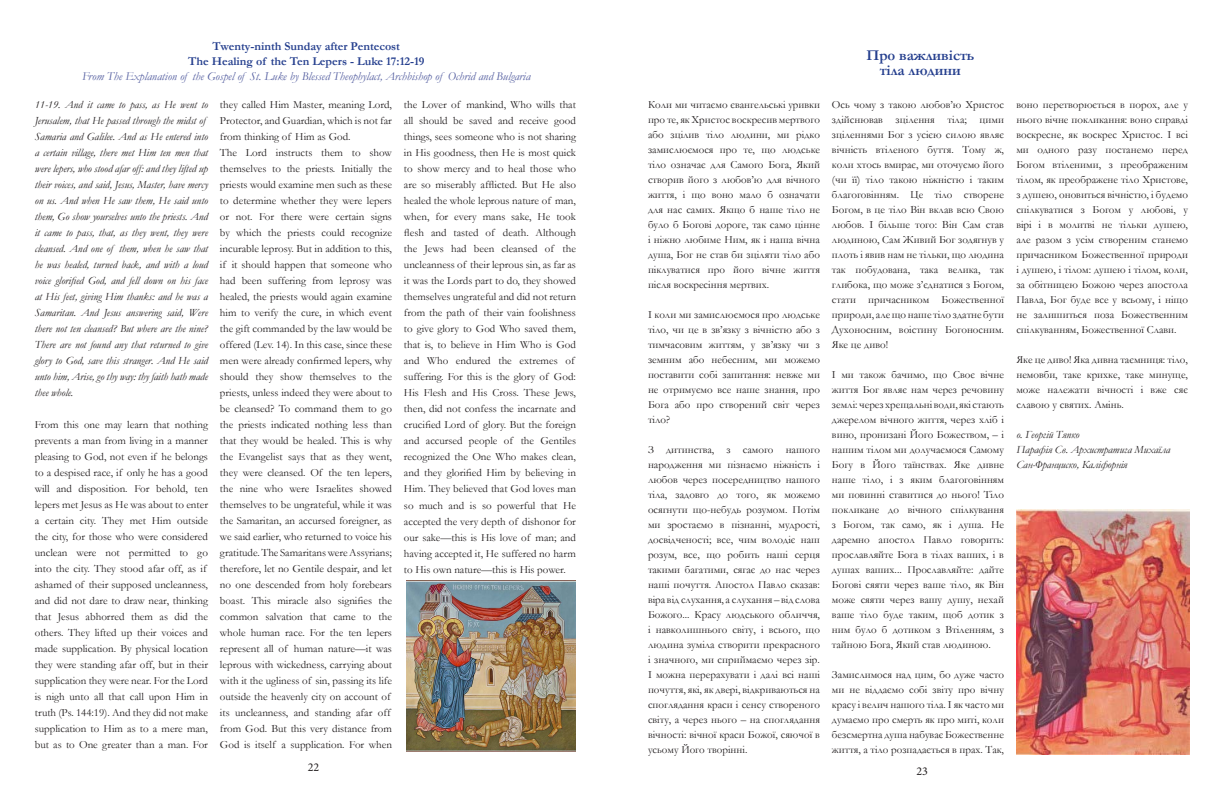
<style>
.page{position:relative;width:1224px;height:792px;background:#fff}
.page>*{position:absolute;margin:0;border:0;box-sizing:border-box;transform-origin:0 0}
.t1{font:700 15px/15px "Garamond";color:#253f8e;text-align:center}
.t2{font:italic 12px "Garamond";color:#545ea0}
.t3{font:700 12px/15px "Garamond";color:#253f8e;text-align:center}
.t4{font:12px "Minion Pro";color:#231f20}
.t5{font:11px/15px "Garamond";color:#231f20;text-align:justify}
.t6{font:italic 11px/16px "Garamond";color:#231f20}
</style>
<div class="page">
<img style="left:406px;top:580px;width:170px;height:172px">
<img style="left:1016px;top:510px;width:174px;height:245px">
<p class="t3" style="left:188px;top:39px;width:238px">Twenty-ninth Sunday after Pentecost<br>The Healing of the Ten Lepers - Luke 17:12-19</p>
<p class="t2" style="left:82px;top:68px;width:450px">From The Explanation of the Gospel of St. Luke by Blessed Theophylact, Archbishop of Ochrid and Bulgaria</p>
<p class="t6" style="left:35px;top:96px;width:175px">11-19. And it came to pass, as He went to Jerusalem, that He passed through the midst of Samaria and Galilee. And as He entered into a certain village, there met Him ten men that were lepers, who stood afar off: and they lifted up their voices, and said, Jesus, Master, have mercy on us. And when He saw them, He said unto them, Go show yourselves unto the priests. And it came to pass, that, as they went, they were cleansed. And one of them, when he saw that he was healed, turned back, and with a loud voice glorified God, and fell down on his face at His feet, giving Him thanks: and he was a Samaritan. And Jesus answering said, Were there not ten cleansed? But where are the nine?<br>There are not found any that returned to give glory to God, save this stranger. And He said unto him, Arise, go thy way: thy faith hath made thee whole.</p>
<p class="t5" style="left:35px;top:416px;width:175px;line-height:16px;text-align:left">From this one may learn that nothing prevents a man from living in a manner pleasing to God, not even if he belongs to a despised race, if only he has a good will and disposition. For behold, ten lepers met Jesus as He was about to enter a certain city. They met Him outside the city, for those who were considered unclean were not permitted to go into the city. They stood afar off, as if ashamed of their supposed uncleanness, and did not dare to draw near, thinking that Jesus abhorred them as did the others. They lifted up their voices and made supplication. By physical location they were standing afar off, but in their supplication they were near. For the Lord is nigh unto all that call upon Him in truth (Ps. 144:19). And they did not make supplication to Him as to a mere man, but as to One greater than a man. For</p>
<p class="t5" style="left:220px;top:96px;width:174px;line-height:16px;text-align:left">they called Him Master, meaning Lord, Protector, and Guardian, which is not far from thinking of Him as God.<br>The Lord instructs them to show themselves to the priests. Initially the priests would examine men such as these to determine whether they were lepers or not. For there were certain signs by which the priests could recognize incurable leprosy. But in addition to this, if it should happen that someone who had been suffering from leprosy was healed, the priests would again examine him to verify the cure, in which event the gift commanded by the law would be offered (Lev. 14). In this case, since these men were already confirmed lepers, why should they show themselves to the priests, unless indeed they were about to be cleansed? To command them to go the priests indicated nothing less than that they would be healed. This is why the Evangelist says that as they went, they were cleansed. Of the ten lepers, the nine who were Israelites showed themselves to be ungrateful, while it was the Samaritan, an accursed foreigner, as we said earlier, who returned to voice his gratitude. The Samaritans were Assyrians; therefore, let no Gentile despair, and let no one descended from holy forebears boast. This miracle also signifies the common salvation that came to the whole human race. For the ten lepers represent all of human nature—it was leprous with wickedness, carrying about with it the ugliness of sin, passing its life outside the heavenly city on account of its uncleanness, and standing afar off from God. But this very distance from God is itself a supplication. For when</p>
<p class="t5" style="left:404px;top:97px;width:174px;line-height:16px;text-align:left">the Lover of mankind, Who wills that all should be saved and receive good things, sees someone who is not sharing in His goodness, then He is most quick to show mercy and to heal those who are so miserably afflicted. But He also healed the whole leprous nature of man, when, for every mans sake, He took flesh and tasted of death. Although the Jews had been cleansed of the uncleanness of their leprous sin, as far as it was the Lords part to do, they showed themselves ungrateful and did not return from the path of their vain foolishness to give glory to God Who saved them, that is, to believe in Him Who is God and Who endured the extremes of suffering. For this is the glory of God:<br>His Flesh and His Cross. These Jews, then, did not confess the incarnate and crucified Lord of glory. But the foreign and accursed people of the Gentiles recognized the One Who makes clean, and they glorified Him by believing in Him. They believed that God loves man so much and is so powerful that He accepted the very depth of dishonor for our sake—this is His love of man; and having accepted it, He suffered no harm to His own nature—this is His power.</p>
<p class="t5" style="left:648px;top:97px;width:174px">Коли ми читаємо євангельські уривки про те, як Христос воскресив мертвого або зцілив тіло людини, ми рідко замислюємося про те, що людське тіло означає для Самого Бога, Який створив його з любов’ю для вічного життя, і що воно мало б означати для нас самих. Якщо б наше тіло не було б Богові дороге, так само цінне і ніжно любиме Ним, як і наша вічна душа, Бог не став би зціляти тіло або піклуватися про його вічне життя після воскресіння мертвих.</p>
<p class="t5" style="left:648px;top:307px;width:174px">І коли ми замислюємося про людське тіло, чи це в зв’язку з вічністю або з тимчасовим життям, у зв’язку чи з земним або небесним, ми можемо поставити собі запитання: невже ми не отримуємо все наше знання, про Бога або про створений світ через тіло?</p>
<p class="t5" style="left:648px;top:442px;width:174px">З дитинства, з самого нашого народження ми пізнаємо ніжність і любов через посередництво нашого тіла, задовго до того, як можемо осягнути що-небудь розумом. Потім ми зростаємо в пізнанні, мудрості, досвідченості; все, чим володіє наш розум, все, що робить наші серця такими багатими, сягає до нас через наші почуття. Апостол Павло сказав: віра від слухання, а слухання – від слова Божого... Красу людського обличчя, і навколишнього світу, і всього, що людина зуміла створити прекрасного і значного, ми сприймаємо через зір.<br>І можна перерахувати і далі всі наші почуття, які, як двері, відкриваються на споглядання краси і сенсу створеного світу, а через нього – на споглядання вічності: вічної краси Божої, сяючої в усьому Його творінні.</p>
<p class="t4" style="left:308px;top:759px;width:13px">22</p>
<h1 class="t1" style="left:866px;top:48px;width:110px">Про важливість тіла людини</h1>
<p class="t5" style="left:832px;top:97px;width:174px">Ось чому з такою любов’ю Христос здійснював зцілення тіла; цими зціленнями Бог з усією силою являє вічність втіленого буття. Тому ж, коли хтось вмирає, ми оточуємо його (чи її) тіло такою ніжністю і таким благоговінням. Це тіло створене Богом, в це тіло Він вклав всю Свою любов. І більше того: Він Сам став людиною, Сам Живий Бог зодягнув у плоть і явив нам не тільки, що людина так побудована, така велика, так глибока, що може з’єднатися з Богом, стати причасником Божественної природи, але що наше тіло здатне бути Духоносним, воістину Богоносним.<br>Яке це диво!</p>
<p class="t5" style="left:832px;top:367px;width:174px">І ми також бачимо, що Своє вічне життя Бог являє нам через речовину землі: через хрещальні води, які стають джерелом вічного життя, через хліб і вино, пронизані Його Божеством, – і нашим тілом ми долучаємося Самому Богу в Його таїнствах. Яке дивне наше тіло, і з яким благоговінням ми повинні ставитися до нього! Тіло покликане до вічного спілкування з Богом, так само, як і душа. Не даремно апостол Павло говорить: прославляйте Бога в тілах ваших, і в душах ваших... Прославляйте: дайте Богові сяяти через ваше тіло, як Він може сяяти через вашу душу, нехай ваше тіло буде таким, щоб дотик з ним було б дотиком з Втіленням, з тайною Бога, Який став людиною.</p>
<p class="t5" style="left:832px;top:667px;width:174px">Замислимося над цим, бо дуже часто ми не віддаємо собі звіту про вічну красу і велич нашого тіла. І як часто ми думаємо про смерть як про миті, коли безсмертна душа набуває Божественне життя, а тіло розпадається в прах. Так,</p>
<p class="t4" style="left:916px;top:763px;width:13px">23</p>
<p class="t5" style="left:1016px;top:97px;width:173px">воно перетворюється в порох, але у нього вічне покликання: воно справді воскресне, як воскрес Христос. І всі ми одного разу постанемо перед Богом втіленими, з преображеним тілом, як преображене тіло Христове, з душею, оновиться вічністю, і будемо спілкуватися з Богом у любові, у вірі і в молитві не тільки душею, але разом з усім створеним станемо причасником Божественної природи і душею, і тілом: душею і тілом, коли, за обітницею Божою через апостола Павла, Бог буде все у всьому, і ніщо не залишиться поза Божественним спілкуванням, Божественної Слави.</p>
<p class="t5" style="left:1016px;top:352px;width:173px">Яке це диво! Яка дивна таємниця: тіло, немовби, таке крихке, таке минуще, може належати вічності і вже сяє славою у святих. Амінь.</p>
<p class="t6" style="left:1016px;top:427px;width:156px;line-height:15px">о. Георгій Тяпко<br>Парафія Св. Архистратига Михаїла<br>Сан-Франциско, Каліфорнія</p>
</div>
